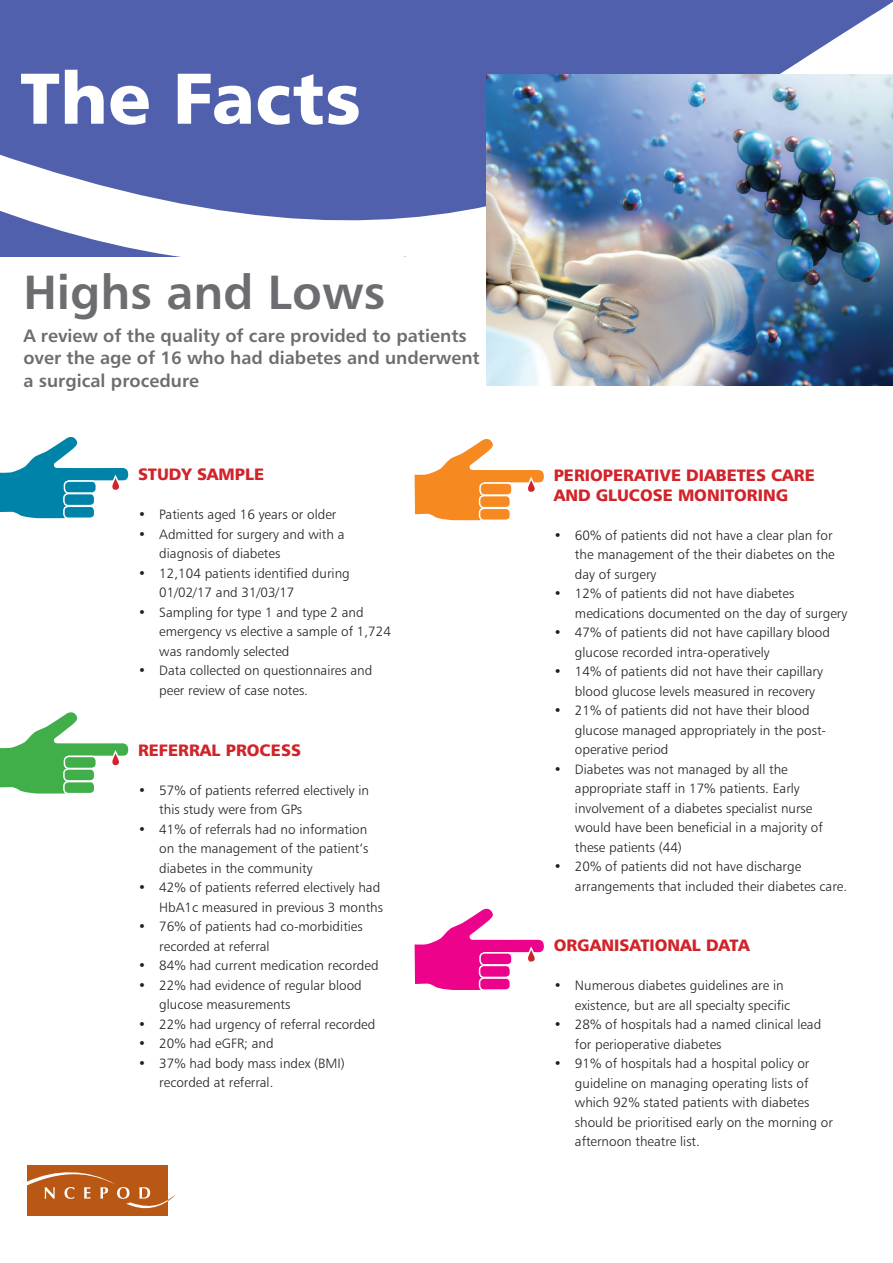
<style>
.page{position:relative;width:893px;height:1263px;background:#fff}
.page>*{position:absolute;margin:0;border:0;box-sizing:border-box;transform-origin:0 0}
.chap{font:72px "Humanist 777 BT Black B";color:#fff}
.text{font:48px "Humanist 777 BT Bold B";color:#6c6d70}
.text-2{font:18px "Humanist 777 BT Bold B";color:#6c6d70}
.indent{font:16.5px/19.5px "Humanist 777 BT Black B";color:#d1232a}
.indent-2{font:13.5px/19.5px "Humanist 777 BT Light B";color:#231f20}
</style>
<div class="page">
<svg style="left:0;top:2px;width:370px;height:255px;fill:#5060ac"></svg>
<svg style="left:370px;top:0;width:523px;height:268px;fill:#5060ac"></svg>
<div style="left:27px;top:1166px;width:141px;height:50px;background:#b95814"></div>
<svg style="left:28px;top:1172px;width:148px;height:37px"></svg>
<img style="left:487px;top:75px;width:406px;height:311px">
<div style="left:63px;top:505px;width:32px;height:14px;border:2px solid #fff;border-radius:4px"></div>
<div style="left:479px;top:507px;width:32px;height:14px;border:2px solid #fff;border-radius:4px"></div>
<div style="left:479px;top:977px;width:32px;height:14px;border:2px solid #fff;border-radius:4px"></div>
<div style="left:63px;top:781px;width:32px;height:13px;border:2px solid #fff;border-radius:4px"></div>
<svg style="left:0;top:437px;width:128px;height:81px"></svg>
<svg style="left:415px;top:439px;width:129px;height:81px"></svg>
<svg style="left:415px;top:908px;width:129px;height:82px"></svg>
<svg style="left:0;top:712px;width:128px;height:81px"></svg>
<p class="chap" style="left:20px;top:52px;width:342px">The Facts</p>
<p class="text" style="left:23px;top:262px;width:363px">Highs and Lows</p>
<p class="text-2" style="left:23px;top:324px;width:445px">A review of the quality of care provided to patients</p>
<p class="text-2" style="left:23px;top:347px;width:458px">over the age of 16 who had diabetes and underwent</p>
<p class="text-2" style="left:23px;top:369px;width:177px">a surgical procedure</p>
<p class="indent" style="left:138px;top:464px;width:128px">STUDY SAMPLE</p>
<p class="indent-2" style="left:138px;top:504px;width:200px">• Patients aged 16 years or older</p>
<p class="indent-2" style="left:159px;top:524px;width:187px;text-indent:-21px">• Admitted for surgery and with a diagnosis of diabetes</p>
<p class="indent-2" style="left:159px;top:563px;width:192px;text-indent:-21px">• 12,104 patients identified during<br>01/02/17 and 31/03/17</p>
<p class="indent-2" style="left:159px;top:602px;width:233px;text-indent:-21px">• Sampling for type 1 and type 2 and emergency vs elective a sample of 1,724 was randomly selected</p>
<p class="indent-2" style="left:159px;top:660px;width:215px;text-indent:-21px">• Data collected on questionnaires and peer review of case notes.</p>
<p class="indent" style="left:138px;top:740px;width:165px">REFERRAL PROCESS</p>
<p class="indent-2" style="left:159px;top:780px;width:211px;text-indent:-21px">• 57% of patients referred electively in this study were from GPs</p>
<p class="indent-2" style="left:159px;top:819px;width:211px;text-align:justify;text-indent:-21px">• 41% of referrals had no information on the management of the patient’s diabetes in the community</p>
<p class="indent-2" style="left:138px;top:878px;width:246px;text-align:right">• 42% of patients referred electively had<br>HbA1c measured in previous 3 months</p>
<p class="indent-2" style="left:159px;top:917px;width:205px;text-indent:-21px">• 76% of patients had co-morbidities recorded at referral</p>
<p class="indent-2" style="left:138px;top:956px;width:242px">• 84% had current medication recorded</p>
<p class="indent-2" style="left:159px;top:975px;width:204px;text-indent:-21px">• 22% had evidence of regular blood glucose measurements</p>
<p class="indent-2" style="left:138px;top:1014px;width:239px">• 22% had urgency of referral recorded</p>
<p class="indent-2" style="left:138px;top:1034px;width:137px">• 20% had eGFR; and</p>
<p class="indent-2" style="left:159px;top:1053px;width:187px;text-indent:-21px">• 37% had body mass index (BMI) recorded at referral.</p>
<p class="indent" style="left:554px;top:465px;width:263px">PERIOPERATIVE DIABETES CARE<br>AND GLUCOSE MONITORING</p>
<p class="indent-2" style="left:575px;top:525px;width:261px;text-indent:-21px">• 60% of patients did not have a clear plan for the management of the their diabetes on the day of surgery</p>
<p class="indent-2" style="left:575px;top:583px;width:274px;text-indent:-21px">• 12% of patients did not have diabetes medications documented on the day of surgery</p>
<p class="indent-2" style="left:575px;top:622px;width:257px;text-indent:-21px">• 47% of patients did not have capillary blood glucose recorded intra-operatively</p>
<p class="indent-2" style="left:575px;top:661px;width:249px;text-indent:-21px">• 14% of patients did not have their capillary blood glucose levels measured in recovery</p>
<p class="indent-2" style="left:575px;top:700px;width:253px;text-indent:-21px">• 21% of patients did not have their blood glucose managed appropriately in the post&shy;operative period</p>
<p class="indent-2" style="left:575px;top:759px;width:249px;text-indent:-21px">• Diabetes was not managed by all the appropriate staff in 17% patients. Early involvement of a diabetes specialist nurse would have been beneficial in a majority of these patients (44)</p>
<p class="indent-2" style="left:575px;top:856px;width:274px;text-indent:-21px">• 20% of patients did not have discharge arrangements that included their diabetes care.</p>
<p class="indent" style="left:554px;top:935px;width:198px">ORGANISATIONAL DATA</p>
<p class="indent-2" style="left:575px;top:976px;width:217px;text-indent:-21px">• Numerous diabetes guidelines are in existence, but are all specialty specific</p>
<p class="indent-2" style="left:575px;top:1015px;width:248px;text-indent:-21px">• 28% of hospitals had a named clinical lead for perioperative diabetes</p>
<p class="indent-2" style="left:575px;top:1054px;width:259px;text-indent:-21px">• 91% of hospitals had a hospital policy or guideline on managing operating lists of which 92% stated patients with diabetes should be prioritised early on the morning or afternoon theatre list.</p>
</div>
